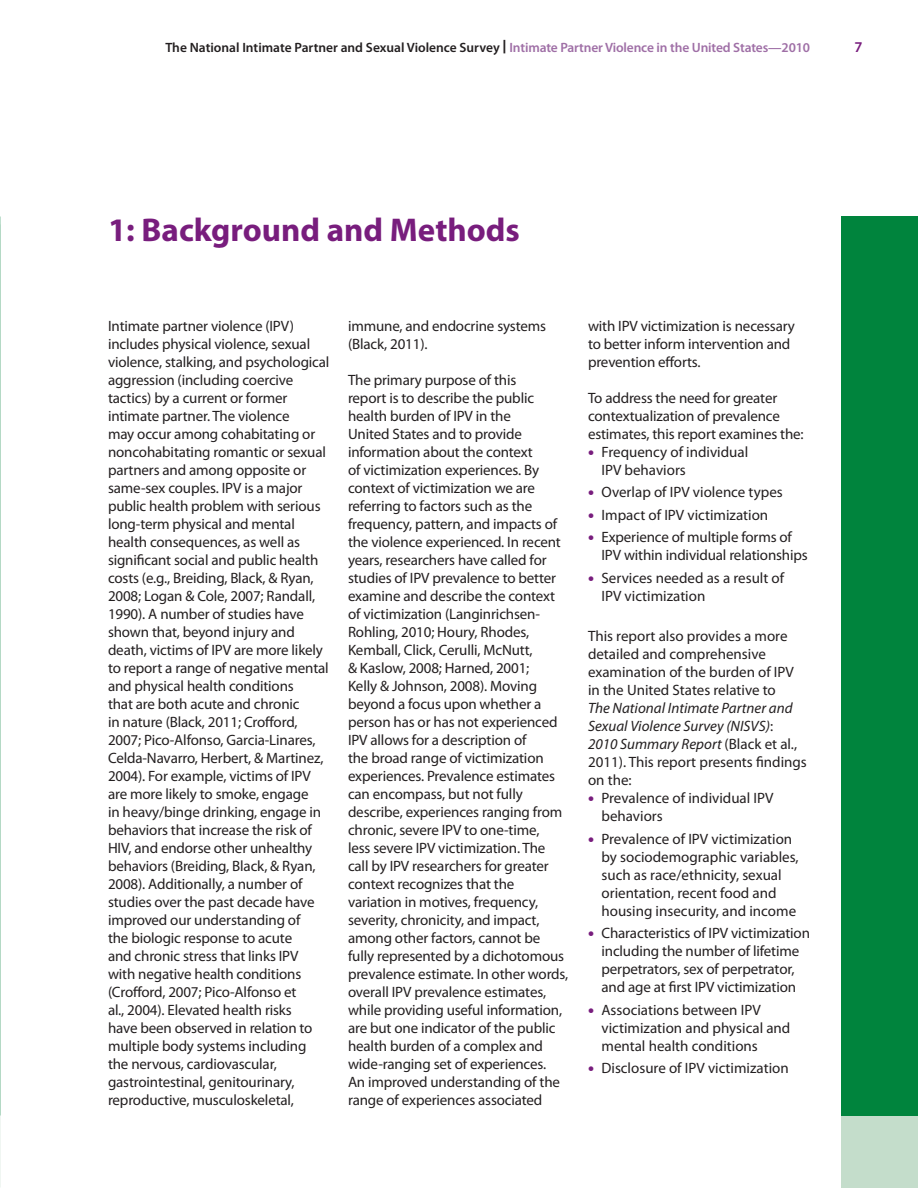
<style>
.page{position:relative;width:918px;height:1188px;background:#fff}
.page>*{position:absolute;margin:0;border:0;box-sizing:border-box;transform-origin:0 0}
.t1{font:700 33px "Myriad Pro";color:#781d7d}
.t2{font:15px/18px "Myriad Pro";letter-spacing:-.01em;color:#231f20}
.t3{font:600 15px "Myriad Pro";color:#781d7d}
.t4{font:600 13.5px "Myriad Pro";letter-spacing:-.01em;color:#231f20}
.s1{font-weight:900}
.s2{color:#9f6fa6}
.s3{font-weight:900;font-size:16.5px;color:#781d7d}
.s4{font-style:italic}
</style>
<div class="page">
<div style="left:842px;top:225px;width:76px;height:963px;background:#c4ddcb"></div>
<div style="left:842px;top:217px;width:76px;height:899px;background:#00843d"></div>
<p class="t4" style="left:165px;top:39px;width:646px">The National Intimate Partner and Sexual Violence Survey <span class="s1">|</span> <span class="s2">Intimate Partner Violence in the United States—2010</span></p>
<p class="t3" style="left:854px;top:37px;width:10px">7</p>
<h1 class="t1" style="left:108px;top:208px;width:413px">1: Background and Methods</h1>
<p class="t2" style="left:108px;top:316px;width:223px">Intimate partner violence (IPV) includes physical violence, sexual violence, stalking, and psychological aggression (including coercive tactics) by a current or former intimate partner. The violence<br>may occur among cohabitating or noncohabitating romantic or sexual partners and among opposite or same-sex couples. IPV is a major public health problem with serious long-term physical and mental health consequences, as well as significant social and public health costs (e.g., Breiding, Black, &amp; Ryan, 2008; Logan &amp; Cole, 2007; Randall, 1990). A number of studies have shown that, beyond injury and death, victims of IPV are more likely to report a range of negative mental and physical health conditions<br>that are both acute and chronic<br>in nature (Black, 2011; Crofford, 2007; Pico-Alfonso, Garcia-Linares, Celda-Navarro, Herbert, &amp; Martinez, 2004). For example, victims of IPV are more likely to smoke, engage<br>in heavy/binge drinking, engage in behaviors that increase the risk of HIV, and endorse other unhealthy behaviors (Breiding, Black, &amp; Ryan, 2008). Additionally, a number of studies over the past decade have improved our understanding of<br>the biologic response to acute<br>and chronic stress that links IPV with negative health conditions (Crofford, 2007; Pico-Alfonso et<br>al., 2004). Elevated health risks<br>have been observed in relation to multiple body systems including the nervous, cardiovascular, gastrointestinal, genitourinary, reproductive, musculoskeletal,</p>
<p class="t2" style="left:348px;top:316px;width:200px">immune, and endocrine systems (Black, 2011).</p>
<p class="t2" style="left:348px;top:370px;width:222px">The primary purpose of this<br>report is to describe the public health burden of IPV in the<br>United States and to provide information about the context<br>of victimization experiences. By context of victimization we are referring to factors such as the frequency, pattern, and impacts of the violence experienced. In recent years, researchers have called for studies of IPV prevalence to better examine and describe the context of victimization (Langinrichsen-<br>Rohling, 2010; Houry, Rhodes,<br>Kemball, Click, Cerulli, McNutt,<br>&amp; Kaslow, 2008; Harned, 2001;<br>Kelly &amp; Johnson, 2008). Moving beyond a focus upon whether a person has or has not experienced<br>IPV allows for a description of<br>the broad range of victimization experiences. Prevalence estimates can encompass, but not fully describe, experiences ranging from chronic, severe IPV to one-time,<br>less severe IPV victimization. The call by IPV researchers for greater context recognizes that the variation in motives, frequency, severity, chronicity, and impact, among other factors, cannot be fully represented by a dichotomous prevalence estimate. In other words, overall IPV prevalence estimates, while providing useful information, are but one indicator of the public health burden of a complex and wide-ranging set of experiences.<br>An improved understanding of the range of experiences associated</p>
<p class="t2" style="left:588px;top:316px;width:209px">with IPV victimization is necessary to better inform intervention and prevention efforts.</p>
<p class="t2" style="left:588px;top:388px;width:217px">To address the need for greater contextualization of prevalence estimates, this report examines the:</p>
<p class="t2" style="left:602px;top:442px;width:148px;text-indent:-14px"><span class="s3">•</span> Frequency of individual<br>IPV behaviors</p>
<p class="t2" style="left:588px;top:483px;width:196px"><span class="s3">•</span> Overlap of IPV violence types</p>
<p class="t2" style="left:588px;top:505px;width:182px"><span class="s3">•</span> Impact of IPV victimization</p>
<p class="t2" style="left:602px;top:528px;width:208px;text-indent:-14px"><span class="s3">•</span> Experience of multiple forms of<br>IPV within individual relationships</p>
<p class="t2" style="left:602px;top:568px;width:184px;text-indent:-14px"><span class="s3">•</span> Services needed as a result of<br>IPV victimization</p>
<p class="t2" style="left:588px;top:627px;width:220px">This report also provides a more detailed and comprehensive examination of the burden of IPV in the United States relative to<br><span class="s4">The National Intimate Partner and<br>Sexual Violence Survey (NISVS)</span>:<br><span class="s4">2010 Summary Report</span> (Black et al.,<br>2011). This report presents findings on the:</p>
<p class="t2" style="left:602px;top:789px;width:174px;text-indent:-14px"><span class="s3">•</span> Prevalence of individual IPV behaviors</p>
<p class="t2" style="left:602px;top:829px;width:199px;text-indent:-14px"><span class="s3">•</span> Prevalence of IPV victimization by sociodemographic variables, such as race/ethnicity, sexual orientation, recent food and housing insecurity, and income</p>
<p class="t2" style="left:588px;top:924px;width:223px;text-align:center"><span class="s3">•</span> Characteristics of IPV victimization including the number of lifetime perpetrators, sex of perpetrator,<br>and age at first IPV victimization</p>
<p class="t2" style="left:602px;top:1000px;width:190px;text-indent:-14px"><span class="s3">•</span> Associations between IPV victimization and physical and mental health conditions</p>
<p class="t2" style="left:588px;top:1059px;width:202px"><span class="s3">•</span> Disclosure of IPV victimization</p>
</div>
